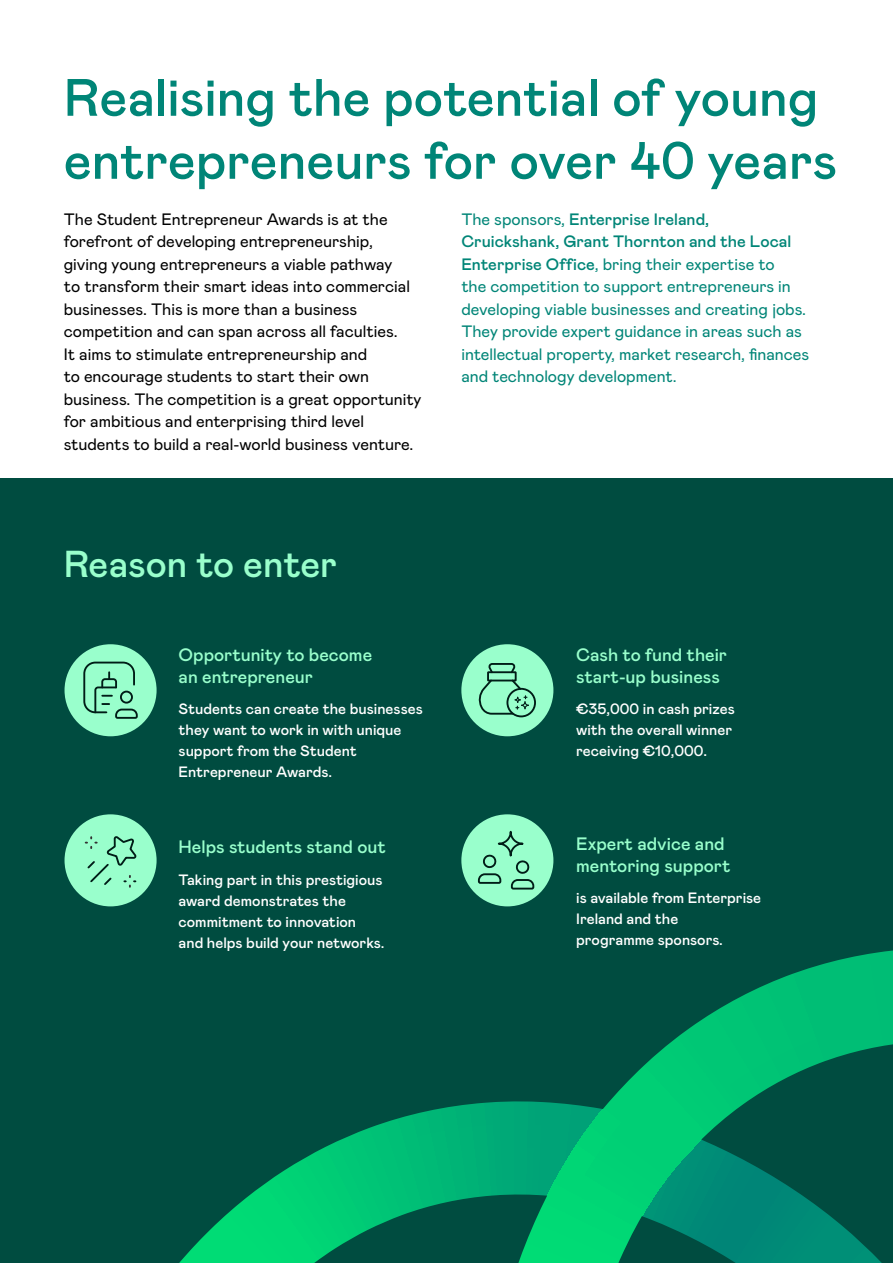
<style>
.page{position:relative;width:893px;height:1263px;background:#fff}
.page>*{position:absolute;margin:0;border:0;box-sizing:border-box;transform-origin:0 0}
.t1{font:500 52.5px/63px "Mabry Pro";color:#008577}
.t2{font:500 37.5px "Mabry Pro";letter-spacing:-.005em;color:#9fc}
.t3{font:500 18px/21.6px "Mabry Pro";color:#9fc}
.t4{font:16.5px/22.5px "Mabry Pro";color:#000}
.t5{font:16.5px/22.5px "Mabry Pro";color:#008577}
.t6{font:500 15px/21px "Mabry Pro";color:#fff}
.s1{font-style:inherit}
.s2{font-weight:500}
</style>
<div class="page">
<div style="left:0;top:478px;width:893px;height:785px;background:#004c40"></div>
<svg style="left:179px;top:951px;width:706px;height:312px"></svg>
<div style="left:65px;top:644px;width:92px;height:92px;background:#9fc;border-radius:50%"></div>
<div style="left:461px;top:644px;width:92px;height:92px;background:#9fc;border-radius:50%"></div>
<div style="left:65px;top:814px;width:92px;height:92px;background:#9fc;border-radius:50%"></div>
<div style="left:461px;top:814px;width:92px;height:92px;background:#9fc;border-radius:50%"></div>
<svg style="left:83px;top:661px;width:55px;height:58px"></svg>
<div style="left:120px;top:691px;width:13px;height:13px;border:2px solid #001d17;border-radius:50%"></div>
<div style="left:506px;top:688px;width:30px;height:29px;border:2px solid #001d17;border-radius:50%"></div>
<svg style="left:478px;top:663px;width:52px;height:53px"></svg>
<svg style="left:86px;top:836px;width:51px;height:51px"></svg>
<svg style="left:510px;top:860px;width:24px;height:30px"></svg>
<svg style="left:477px;top:854px;width:25px;height:30px"></svg>
<div style="left:498px;top:831px;width:26px;height:25px;border:2px solid #001d17;border-radius:50%"></div>
<h1 class="t1" style="left:64px;top:67px;width:775px"><span class="s1">R</span>ealising the potential of young entrepreneurs for over 40 years</h1>
<p class="t4" style="left:64px;top:208px;width:359px">The Student Entrepreneur Awards is at the forefront of developing entrepreneurship,<br>giving young entrepreneurs a viable pathway<br>to transform their smart ideas into commercial businesses. This is more than a business competition and can span across all faculties.<br>It aims to stimulate entrepreneurship and<br>to encourage students to start their own business. The competition is a great opportunity for ambitious and enterprising third level students to build a real-world business venture.</p>
<p class="t5" style="left:461px;top:208px;width:349px">The sponsors, <span class="s2">Enterprise Ireland, Cruickshank, Grant Thornton and the Local Enterprise Office</span>, bring their expertise to<br>the competition to support entrepreneurs in developing viable businesses and creating jobs.<br>They provide expert guidance in areas such as intellectual property, market research, finances and technology development.</p>
<h2 class="t2" style="left:64px;top:542px;width:275px">Reason to enter</h2>
<p class="t3" style="left:179px;top:644px;width:195px">Opportunity to become an entrepreneur</p>
<p class="t6" style="left:179px;top:699px;width:246px">Students can create the businesses they want to work in with unique support from the Student<br>Entrepreneur Awards.</p>
<p class="t3" style="left:179px;top:836px;width:209px">Helps students stand out</p>
<p class="t6" style="left:179px;top:869px;width:207px">Taking part in this prestigious award demonstrates the commitment to innovation and helps build your networks.</p>
<p class="t3" style="left:576px;top:644px;width:152px">Cash to fund their start-up business</p>
<p class="t6" style="left:576px;top:699px;width:160px">€35,000 in cash prizes with the overall winner receiving €10,000.</p>
<p class="t3" style="left:576px;top:833px;width:156px">Expert advice and mentoring support</p>
<p class="t6" style="left:576px;top:888px;width:187px">is available from Enterprise<br>Ireland and the<br>programme sponsors.</p>
</div>
